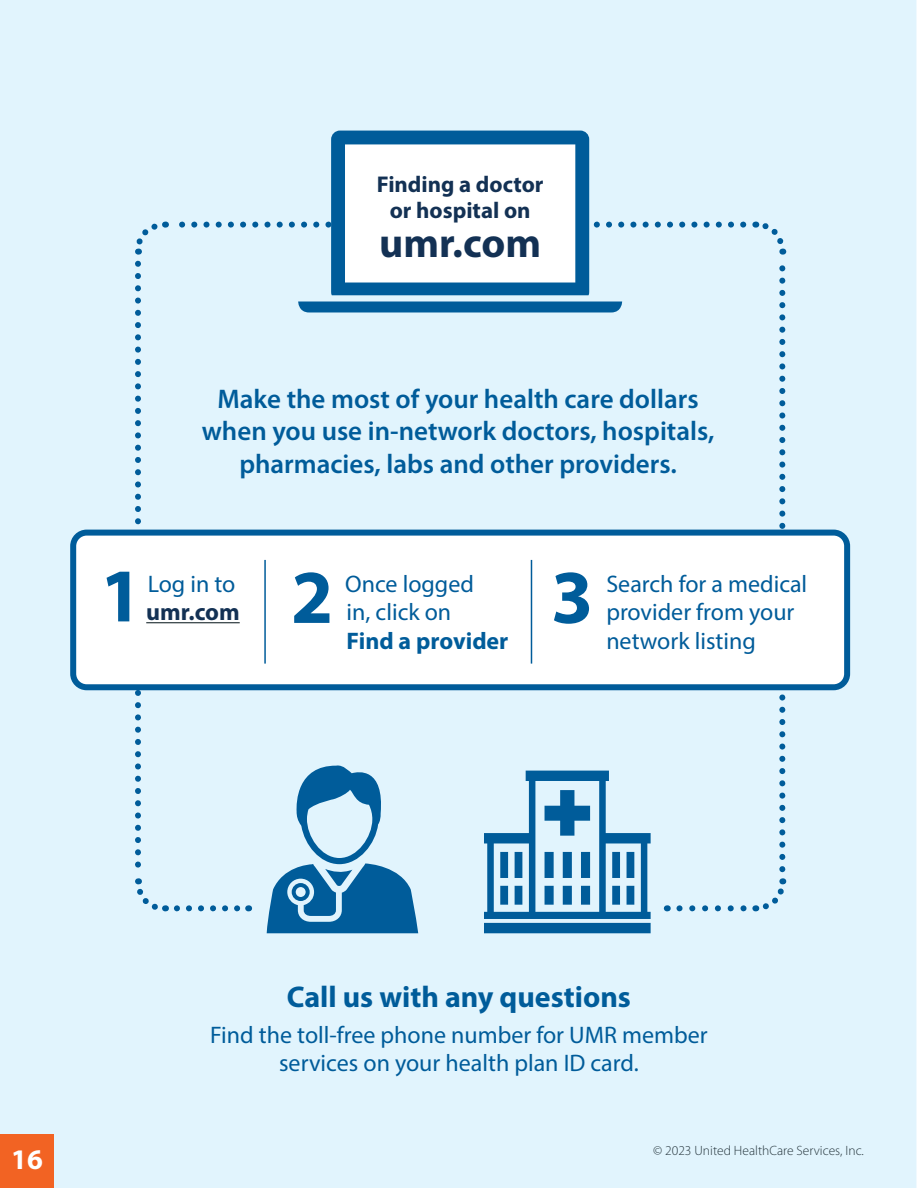
<style>
.page{position:relative;width:918px;height:1188px;background:#fff}
.page>*{position:absolute;margin:0;border:0;box-sizing:border-box;transform-origin:0 0}
.t1{font:700 76.5px "Myriad Pro";color:#005c9a}
.t2{font:700 41.55px "Myriad Pro";color:#133154}
.t3{font:700 30px "Myriad Pro";color:#005c9a}
.t4{font:700 28.5px "Myriad Pro";color:#fff}
.t5{font:600 27px/32.7px "Myriad Pro";color:#005c9a;text-align:center}
.t6{font:24px/28.8px "Myriad Pro";color:#005c9a}
.t7{font:700 22.8px/26.4px "Myriad Pro";color:#133154;text-align:center}
.t8{font:300 13.5px "Myriad Pro";color:#2c393e}
.s1{font-weight:700;color:#133154}
.s2{font-weight:700}
</style>
<div class="page">
<div style="left:0;top:0;width:917px;height:1188px;background:#e1f4fd"></div>
<svg style="left:679px;top:905px;width:70px;height:6px"></svg>
<svg style="left:177px;top:905px;width:65px;height:6px"></svg>
<svg style="left:755px;top:878px;width:34px;height:36px"></svg>
<svg style="left:754px;top:218px;width:34px;height:651px;background:#d0e8f5"></svg>
<svg style="left:132px;top:219px;width:611px;height:36px;background:#d1e9f6"></svg>
<svg style="left:132px;top:264px;width:34px;height:651px;background:#d1e9f6"></svg>
<div style="left:73px;top:533px;width:774px;height:154px;background:#fff;border-radius:14px"></div>
<div style="left:70px;top:530px;width:780px;height:160px;border:6px solid #005c9a;border-radius:14px"></div>
<hr style="left:146px;top:622px;width:94px;height:1px;background:#2c393e">
<svg style="left:298px;top:131px;width:324px;height:181px"></svg>
<hr style="left:264px;top:560px;width:2px;height:104px;background:#005c9a">
<hr style="left:531px;top:560px;width:1px;height:104px;background:#005c9a">
<svg style="left:267px;top:765px;width:151px;height:168px;background:#7eb1d1"></svg>
<svg style="left:484px;top:771px;width:167px;height:162px;background:#85b6d4"></svg>
<div style="left:0;top:1134px;width:54px;height:54px;background:#f26323"></div>
<p class="t7" style="left:377px;top:170px;width:168px">Finding a doctor or hospital on</p>
<p class="t2" style="left:379px;top:216px;width:163px">umr.com</p>
<p class="t5" style="left:202px;top:383px;width:514px">Make the most of your health care dollars when you use in-network doctors, hospitals, pharmacies, labs and other providers.</p>
<p class="t1" style="left:100px;top:546px;width:44px">1</p>
<p class="t1" style="left:291px;top:547px;width:44px">2</p>
<p class="t1" style="left:551px;top:547px;width:44px">3</p>
<p class="t6" style="left:146px;top:569px;width:95px">Log in to <span class="s1">umr.com</span></p>
<p class="t6" style="left:345px;top:569px;width:165px">Once logged<br>in, click on<br><span class="s2">Find a provider</span></p>
<p class="t6" style="left:606px;top:569px;width:202px">Search for a medical provider from your network listing</p>
<p class="t4" style="left:11px;top:1141px;width:33px">16</p>
<p class="t3" style="left:287px;top:977px;width:346px">Call us with any questions</p>
<p class="t6" style="left:210px;top:1020px;width:499px;text-align:center">Find the toll-free phone number for UMR member services on your health plan ID card.</p>
<p class="t8" style="left:653px;top:1143px;width:212px">© 2023 United HealthCare Services, Inc.</p>
</div>
